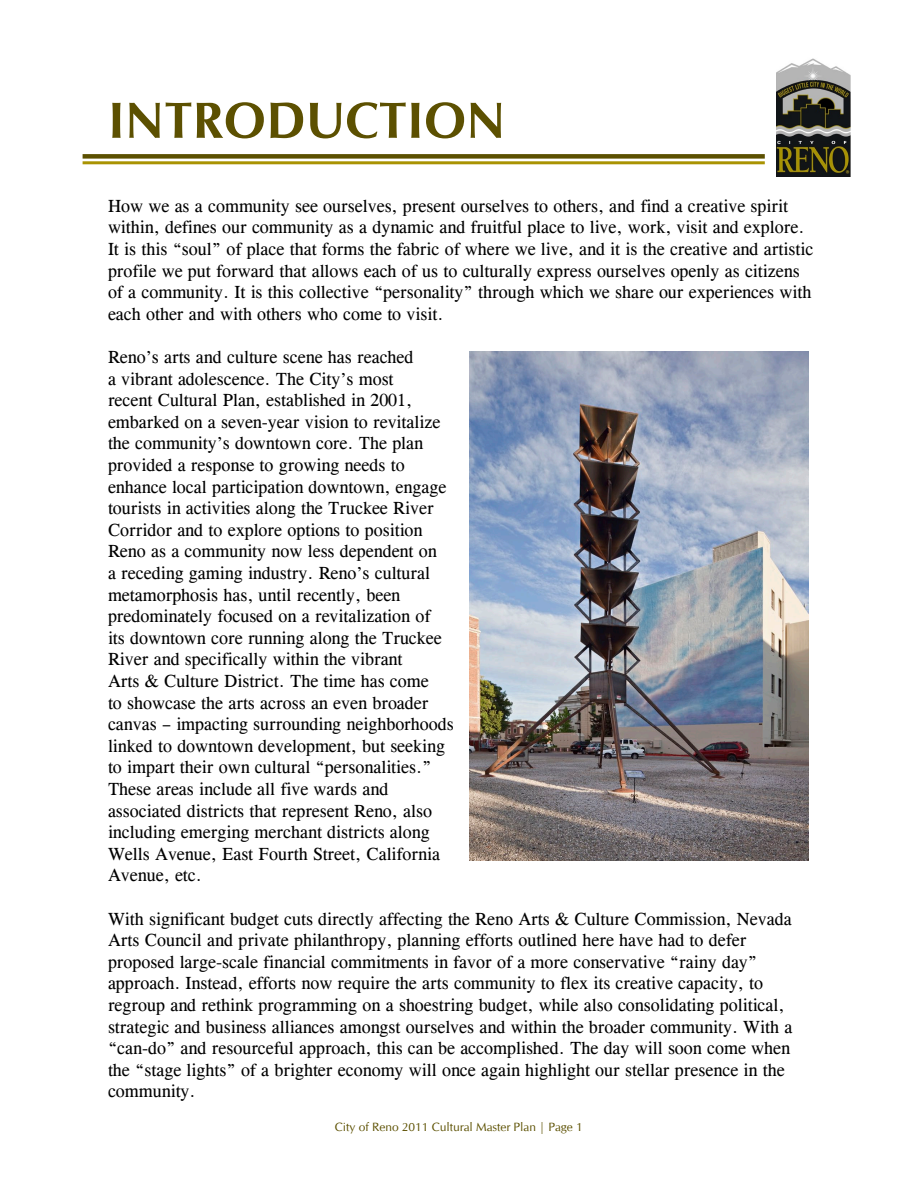
<style>
.page{position:relative;width:918px;height:1188px;background:#fff}
.page>*{position:absolute;margin:0;border:0;box-sizing:border-box;transform-origin:0 0}
.t1{font:700 51px "CG Omega";color:#5c5001}
.t2{font:18px/21.6px "CG Times";color:#000}
.t3{font:12px "CG Omega";color:#5c5001}
</style>
<div class="page">
<img style="left:776px;top:58px;width:74px;height:119px">
<div style="left:83px;top:154px;width:682px;height:5px;background:#5c5001"></div>
<hr style="left:83px;top:161px;width:682px;height:3px;background:#a99302">
<img style="left:469px;top:352px;width:340px;height:509px">
<p class="t1" style="left:108px;top:88px;width:399px">INTRODUCTION</p>
<p class="t2" style="left:108px;top:195px;width:707px">How we as a community see ourselves, present ourselves to others, and find a creative spirit within, defines our community as a dynamic and fruitful place to live, work, visit and explore.<br>It is this “soul” of place that forms the fabric of where we live, and it is the creative and artistic profile we put forward that allows each of us to culturally express ourselves openly as citizens of a community. It is this collective “personality” through which we share our experiences with each other and with others who come to visit.</p>
<p class="t2" style="left:108px;top:346px;width:347px">Reno’s arts and culture scene has reached<br>a vibrant adolescence. The City’s most<br>recent Cultural Plan, established in 2001, embarked on a seven-year vision to revitalize the community’s downtown core. The plan provided a response to growing needs to enhance local participation downtown, engage tourists in activities along the Truckee River Corridor and to explore options to position Reno as a community now less dependent on<br>a receding gaming industry. Reno’s cultural metamorphosis has, until recently, been predominately focused on a revitalization of<br>its downtown core running along the Truckee River and specifically within the vibrant<br>Arts &amp; Culture District. The time has come<br>to showcase the arts across an even broader canvas – impacting surrounding neighborhoods linked to downtown development, but seeking to impart their own cultural “personalities.” These areas include all five wards and associated districts that represent Reno, also including emerging merchant districts along Wells Avenue, East Fourth Street, California Avenue, etc.</p>
<p class="t2" style="left:108px;top:908px;width:686px">With significant budget cuts directly affecting the Reno Arts &amp; Culture Commission, Nevada Arts Council and private philanthropy, planning efforts outlined here have had to defer proposed large-scale financial commitments in favor of a more conservative “rainy day” approach. Instead, efforts now require the arts community to flex its creative capacity, to regroup and rethink programming on a shoestring budget, while also consolidating political, strategic and business alliances amongst ourselves and within the broader community. With a “can-do” and resourceful approach, this can be accomplished. The day will soon come when the “stage lights” of a brighter economy will once again highlight our stellar presence in the community.</p>
<p class="t3" style="left:335px;top:1120px;width:249px">City of Reno 2011 Cultural Master Plan | Page 1</p>
</div>
